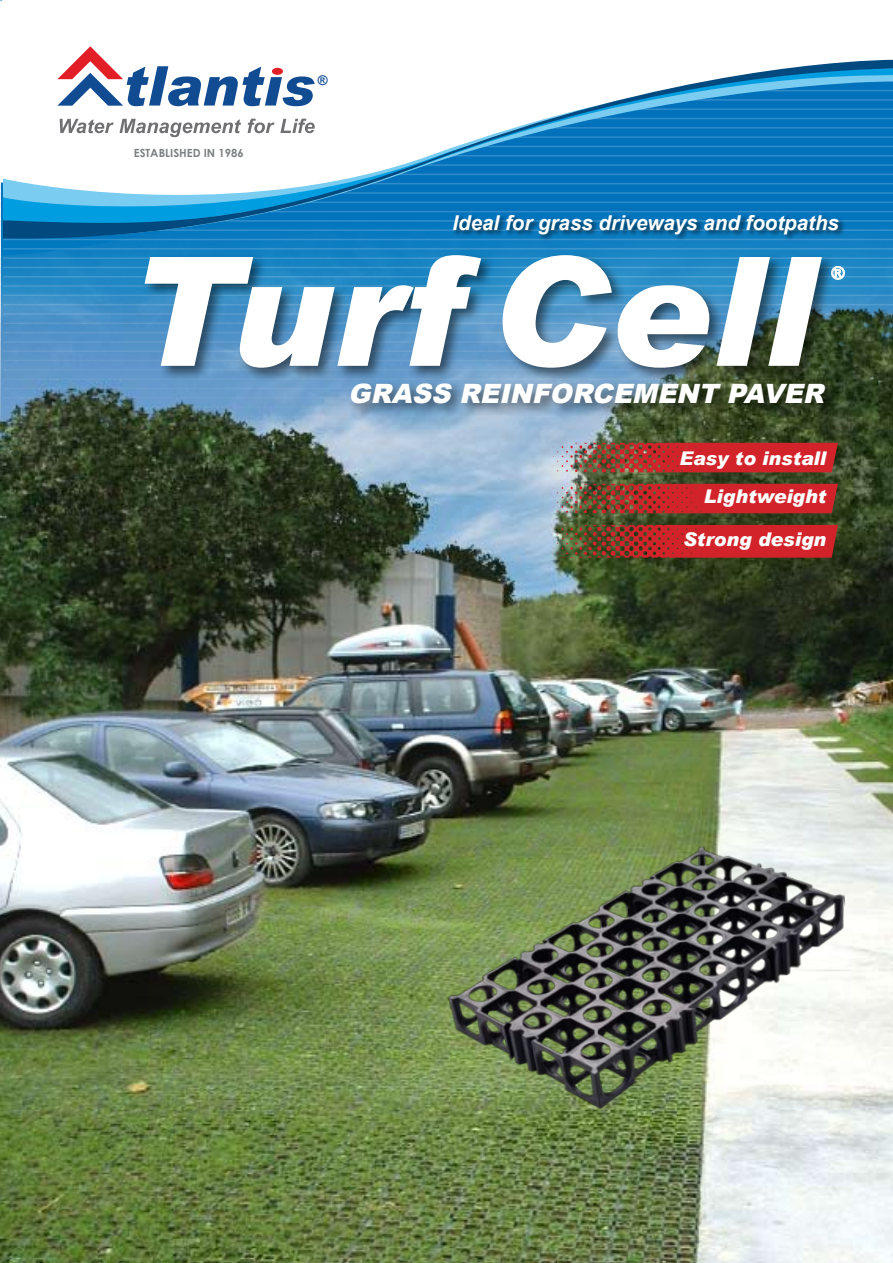
<style>
.page{position:relative;width:893px;height:1263px;background:#fff}
.page>*{position:absolute;margin:0;border:0;box-sizing:border-box;transform-origin:0 0}
.t1{font:italic 900 26.7px "Arial";color:#fff}
.t2{font:italic 700 20.55px "Arial";color:#fff}
.t3{font:italic 900 18.9px/38.4px "Arial";color:#fff;text-align:right}
.t4{font:italic 700 17.4px "Arial";color:#fff}
.t5{font:700 13.35px "Arial";color:#114c93}
.t6{font:700 11.25px "Century Gothic";color:#7d8082}
</style>
<div class="page">
<img style="left:0;top:237px;width:893px;height:1026px">
<svg style="left:3px;top:226px;width:448px;height:13px;background:#096dae"></svg>
<img style="left:443px;top:837px;width:415px;height:284px">
<div style="left:451px;top:213px;width:442px;height:64px;background:#000;opacity:.42"></div>
<div style="left:141px;top:252px;width:702px;height:138px;background:#000;opacity:.51"></div>
<svg style="left:145px;top:255px;width:336px;height:113px"></svg>
<svg style="left:503px;top:255px;width:109px;height:113px"></svg>
<svg style="left:618px;top:285px;width:91px;height:83px"></svg>
<svg style="left:716px;top:257px;width:106px;height:109px"></svg>
<div style="left:348px;top:380px;width:545px;height:69px;background:#000;opacity:.51"></div>
<img style="left:540px;top:443px;width:298px;height:29px">
<img style="left:540px;top:484px;width:298px;height:29px">
<img style="left:540px;top:525px;width:298px;height:33px">
<svg style="left:2px;top:0;width:891px;height:226px"></svg>
<svg style="left:57px;top:46px;width:258px;height:106px"></svg>
<p class="t6" style="left:134px;top:145px;width:111px">ESTABLISHED IN 1986</p>
<p class="t5" style="left:318px;top:72px;width:11px">®</p>
<p class="t2" style="left:453px;top:210px;width:388px">Ideal for grass driveways and footpaths</p>
<p class="t4" style="left:831px;top:262px;width:14px">®</p>
<h1 class="t1" style="left:348px;top:374px;width:485px">GRASS REINFORCEMENT PAVER</h1>
<p class="t3" style="left:679px;top:438px;width:148px">Easy to install<br>Lightweight</p>
<p class="t3" style="left:683px;top:519px;width:144px">Strong design</p>
</div>
